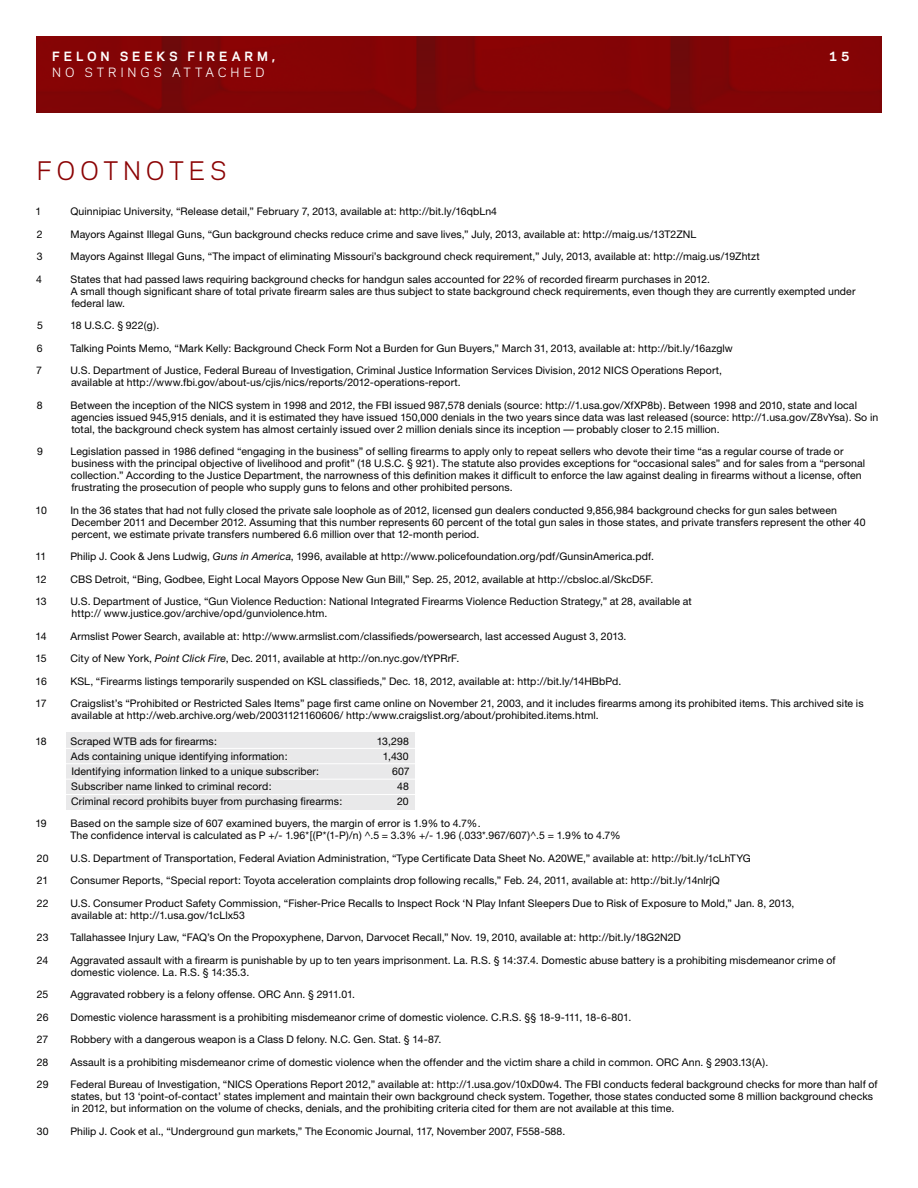
<style>
.page{position:relative;width:918px;height:1188px;background:#fff}
.page>*{position:absolute;margin:0;border:0;box-sizing:border-box;transform-origin:0 0}
.t1{font:24px "Galaxie Polaris";letter-spacing:.195em;color:#8b0304}
.t2{font:700 12px "Galaxie Polaris";letter-spacing:.315em;color:#fff}
.t3{font:12px "Galaxie Polaris";letter-spacing:.315em;color:#fff}
.t4{font:10.5px/12px "Helvetica Neue";letter-spacing:.005em;color:#000}
.s1{font-style:italic}
</style>
<div class="page">
<div style="left:67px;top:733px;width:348px;height:77px;background:#e9e9ea"></div>
<hr style="left:64px;top:748px;width:364px;height:1px;background:#fff">
<hr style="left:64px;top:763px;width:364px;height:1px;background:#fff">
<hr style="left:64px;top:779px;width:364px;height:1px;background:#fff">
<hr style="left:64px;top:794px;width:364px;height:1px;background:#fff">
<img style="left:36px;top:36px;width:846px;height:76px">
<p class="t2" style="left:52px;top:47px;width:224px">FELON SEEKS FIREARM,</p>
<p class="t3" style="left:52px;top:63px;width:214px">NO STRINGS ATTACHED</p>
<h1 class="t1" style="left:37px;top:152px;width:191px">FOOTNOTES</h1>
<p class="t2" style="left:829px;top:47px;width:22px">1 5</p>
<p class="t4" style="left:36px;top:205px;width:7px">1</p>
<p class="t4" style="left:71px;top:205px;width:428px">Quinnipiac University, “Release detail,” February 7, 2013, available at: http://bit.ly/16qbLn4</p>
<p class="t4" style="left:37px;top:228px;width:7px">2</p>
<p class="t4" style="left:71px;top:228px;width:627px">Mayors Against Illegal Guns, “Gun background checks reduce crime and save lives,” July, 2013, available at: http://maig.us/13T2ZNL</p>
<p class="t4" style="left:37px;top:250px;width:7px">3</p>
<p class="t4" style="left:71px;top:250px;width:691px">Mayors Against Illegal Guns, “The impact of eliminating Missouri’s background check requirement,” July, 2013, available at: http://maig.us/19Zhtzt</p>
<p class="t4" style="left:36px;top:273px;width:7px">4</p>
<p class="t4" style="left:71px;top:273px;width:787px">States that had passed laws requiring background checks for handgun sales accounted for 22% of recorded firearm purchases in 2012.<br>A small though significant share of total private firearm sales are thus subject to state background check requirements, even though they are currently exempted under federal law.</p>
<p class="t4" style="left:37px;top:319px;width:7px">5</p>
<p class="t4" style="left:71px;top:319px;width:90px">18 U.S.C. § 922(g).</p>
<p class="t4" style="left:37px;top:342px;width:7px">6</p>
<p class="t4" style="left:71px;top:342px;width:664px">Talking Points Memo, “Mark Kelly: Background Check Form Not a Burden for Gun Buyers,” March 31, 2013, available at: http://bit.ly/16azglw</p>
<p class="t4" style="left:36px;top:364px;width:7px">7</p>
<p class="t4" style="left:71px;top:364px;width:653px">U.S. Department of Justice, Federal Bureau of Investigation, Criminal Justice Information Services Division, 2012 NICS Operations Report, available at http://www.fbi.gov/about-us/cjis/nics/reports/2012-operations-report.</p>
<p class="t4" style="left:37px;top:399px;width:7px">8</p>
<p class="t4" style="left:71px;top:399px;width:809px">Between the inception of the NICS system in 1998 and 2012, the FBI issued 987,578 denials (source: http://1.usa.gov/XfXP8b). Between 1998 and 2010, state and local agencies issued 945,915 denials, and it is estimated they have issued 150,000 denials in the two years since data was last released (source: http://1.usa.gov/Z8vYsa). So in total, the background check system has almost certainly issued over 2 million denials since its inception — probably closer to 2.15 million.</p>
<p class="t4" style="left:37px;top:445px;width:7px">9</p>
<p class="t4" style="left:71px;top:445px;width:796px">Legislation passed in 1986 defined “engaging in the business” of selling firearms to apply only to repeat sellers who devote their time “as a regular course of trade or business with the principal objective of livelihood and profit” (18 U.S.C. § 921). The statute also provides exceptions for “occasional sales” and for sales from a “personal collection.” According to the Justice Department, the narrowness of this definition makes it difficult to enforce the law against dealing in firearms without a license, often frustrating the prosecution of people who supply guns to felons and other prohibited persons.</p>
<p class="t4" style="left:36px;top:504px;width:13px">10</p>
<p class="t4" style="left:70px;top:504px;width:797px">In the 36 states that had not fully closed the private sale loophole as of 2012, licensed gun dealers conducted 9,856,984 background checks for gun sales between<br>December 2011 and December 2012. Assuming that this number represents 60 percent of the total gun sales in those states, and private transfers represent the other 40 percent, we estimate private transfers numbered 6.6 million over that 12-month period.</p>
<p class="t4" style="left:36px;top:550px;width:12px">11</p>
<p class="t4" style="left:70px;top:550px;width:585px">Philip J. Cook &amp; Jens Ludwig, <span class="s1">Guns in America</span>, 1996, available at http://www.policefoundation.org/pdf/GunsinAmerica.pdf.</p>
<p class="t4" style="left:36px;top:573px;width:13px">12</p>
<p class="t4" style="left:71px;top:573px;width:584px">CBS Detroit, “Bing, Godbee, Eight Local Mayors Oppose New Gun Bill,” Sep. 25, 2012, available at http://cbsloc.al/SkcD5F.</p>
<p class="t4" style="left:36px;top:595px;width:13px">13</p>
<p class="t4" style="left:71px;top:595px;width:623px">U.S. Department of Justice, “Gun Violence Reduction: National Integrated Firearms Violence Reduction Strategy,” at 28, available at http:// www.justice.gov/archive/opd/gunviolence.htm.</p>
<p class="t4" style="left:36px;top:630px;width:13px">14</p>
<p class="t4" style="left:71px;top:630px;width:558px">Armslist Power Search, available at: http://www.armslist.com/classifieds/powersearch, last accessed August 3, 2013.</p>
<p class="t4" style="left:36px;top:652px;width:13px">15</p>
<p class="t4" style="left:71px;top:652px;width:390px">City of New York, <span class="s1">Point Click Fire</span>, Dec. 2011, available at http://on.nyc.gov/tYPRrF.</p>
<p class="t4" style="left:36px;top:675px;width:13px">16</p>
<p class="t4" style="left:71px;top:675px;width:552px">KSL, “Firearms listings temporarily suspended on KSL classifieds,” Dec. 18, 2012, available at: http://bit.ly/14HBbPd.</p>
<p class="t4" style="left:36px;top:697px;width:12px">17</p>
<p class="t4" style="left:71px;top:697px;width:795px">Craigslist’s “Prohibited or Restricted Sales Items” page first came online on November 21, 2003, and it includes firearms among its prohibited items. This archived site is available at http://web.archive.org/web/20031121160606/ http:/www.craigslist.org/about/prohibited.items.html.</p>
<p class="t4" style="left:36px;top:735px;width:13px">18</p>
<p class="t4" style="left:71px;top:735px;width:148px">Scraped WTB ads for firearms:</p>
<p class="t4" style="left:377px;top:735px;width:33px">13,298</p>
<p class="t4" style="left:71px;top:750px;width:218px">Ads containing unique identifying information:</p>
<p class="t4" style="left:383px;top:750px;width:27px">1,430</p>
<p class="t4" style="left:71px;top:765px;width:249px">Identifying information linked to a unique subscriber:</p>
<p class="t4" style="left:392px;top:765px;width:19px">607</p>
<p class="t4" style="left:71px;top:780px;width:202px">Subscriber name linked to criminal record:</p>
<p class="t4" style="left:397px;top:780px;width:13px">48</p>
<p class="t4" style="left:71px;top:795px;width:273px">Criminal record prohibits buyer from purchasing firearms:</p>
<p class="t4" style="left:397px;top:795px;width:13px">20</p>
<p class="t4" style="left:36px;top:817px;width:13px">19</p>
<p class="t4" style="left:70px;top:817px;width:552px">Based on the sample size of 607 examined buyers, the margin of error is 1.9% to 4.7%.<br>The confidence interval is calculated as P +/- 1.96*[(P*(1-P)/n) ^.5 = 3.3% +/- 1.96 (.033*.967/607)^.5 = 1.9% to 4.7%</p>
<p class="t4" style="left:37px;top:852px;width:13px">20</p>
<p class="t4" style="left:70px;top:852px;width:682px">U.S. Department of Transportation, Federal Aviation Administration, “Type Certificate Data Sheet No. A20WE,” available at: http://bit.ly/1cLhTYG</p>
<p class="t4" style="left:37px;top:874px;width:13px">21</p>
<p class="t4" style="left:70px;top:874px;width:651px">Consumer Reports, “Special report: Toyota acceleration complaints drop following recalls,” Feb. 24, 2011, available at: http://bit.ly/14nlrjQ</p>
<p class="t4" style="left:37px;top:897px;width:13px">22</p>
<p class="t4" style="left:70px;top:897px;width:726px">U.S. Consumer Product Safety Commission, “Fisher-Price Recalls to Inspect Rock ‘N Play Infant Sleepers Due to Risk of Exposure to Mold,” Jan. 8, 2013, available at: http://1.usa.gov/1cLlx53</p>
<p class="t4" style="left:37px;top:931px;width:13px">23</p>
<p class="t4" style="left:70px;top:931px;width:612px">Tallahassee Injury Law, “FAQ’s On the Propoxyphene, Darvon, Darvocet Recall,” Nov. 19, 2010, available at: http://bit.ly/18G2N2D</p>
<p class="t4" style="left:37px;top:954px;width:13px">24</p>
<p class="t4" style="left:70px;top:954px;width:767px">Aggravated assault with a firearm is punishable by up to ten years imprisonment. La. R.S. § 14:37.4. Domestic abuse battery is a prohibiting misdemeanor crime of domestic violence. La. R.S. § 14:35.3.</p>
<p class="t4" style="left:37px;top:988px;width:13px">25</p>
<p class="t4" style="left:71px;top:988px;width:286px">Aggravated robbery is a felony offense. ORC Ann. § 2911.01.</p>
<p class="t4" style="left:37px;top:1011px;width:13px">26</p>
<p class="t4" style="left:71px;top:1011px;width:562px">Domestic violence harassment is a prohibiting misdemeanor crime of domestic violence. C.R.S. §§ 18-9-111, 18-6-801.</p>
<p class="t4" style="left:37px;top:1033px;width:13px">27</p>
<p class="t4" style="left:71px;top:1033px;width:372px">Robbery with a dangerous weapon is a Class D felony. N.C. Gen. Stat. § 14-87.</p>
<p class="t4" style="left:37px;top:1056px;width:13px">28</p>
<p class="t4" style="left:71px;top:1056px;width:699px">Assault is a prohibiting misdemeanor crime of domestic violence when the offender and the victim share a child in common. ORC Ann. § 2903.13(A).</p>
<p class="t4" style="left:37px;top:1078px;width:13px">29</p>
<p class="t4" style="left:71px;top:1078px;width:809px">Federal Bureau of Investigation, “NICS Operations Report 2012,” available at: http://1.usa.gov/10xD0w4. The FBI conducts federal background checks for more than half of states, but 13 ‘point-of-contact’ states implement and maintain their own background check system. Together, those states conducted some 8 million background checks in 2012, but information on the volume of checks, denials, and the prohibiting criteria cited for them are not available at this time.</p>
<p class="t4" style="left:37px;top:1125px;width:13px">30</p>
<p class="t4" style="left:71px;top:1125px;width:496px">Philip J. Cook et al., “Underground gun markets,” The Economic Journal, 117, November 2007, F558-588.</p>
</div>
